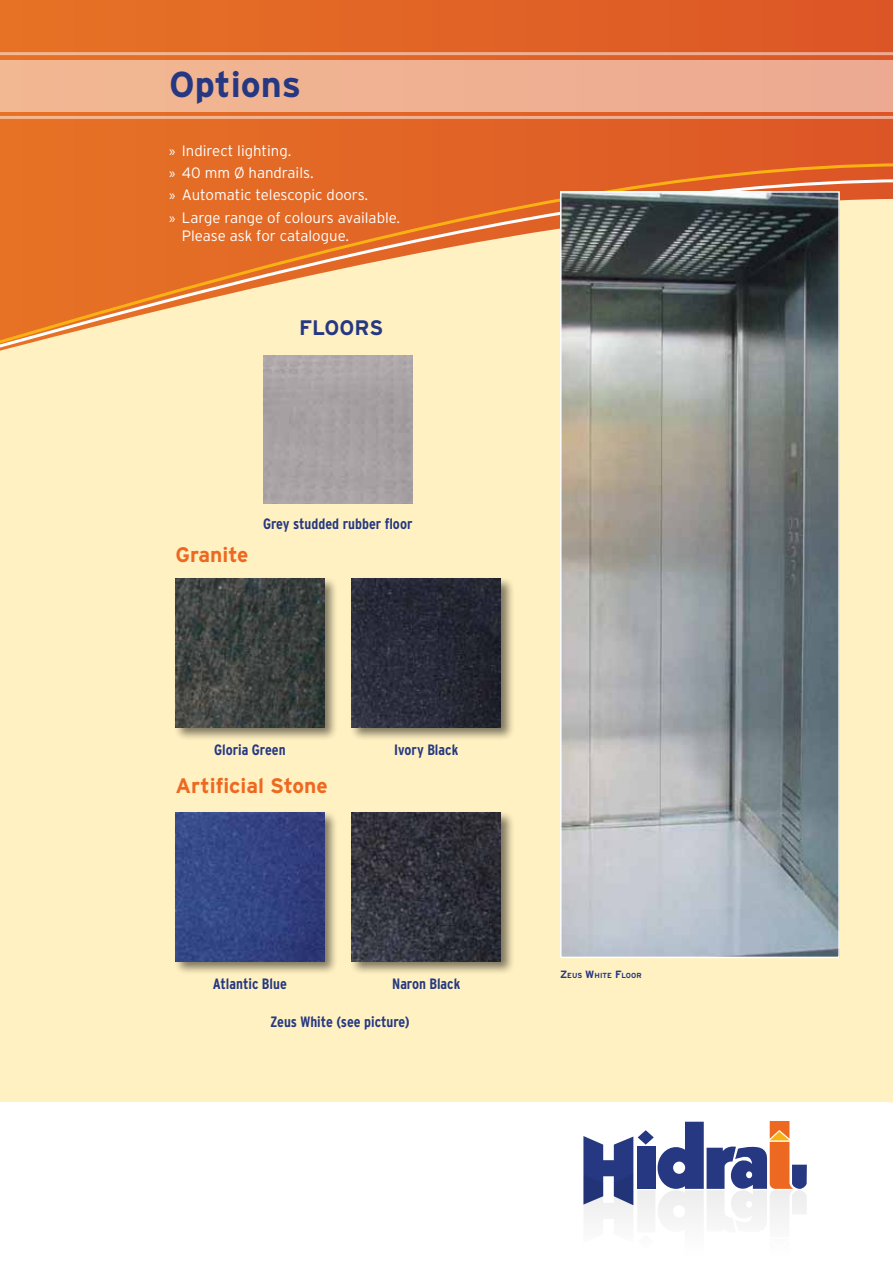
<style>
.page{position:relative;width:893px;height:1263px;background:#fff1c2}
.page>*{position:absolute;margin:0;border:0;box-sizing:border-box;transform-origin:0 0}
.t1{font:700 36px "Interstate";color:#253881}
.t2{font:700 21px "Interstate";color:#ed6921}
.t3{font:700 21px "Interstate";color:#253881}
.t4{font:300 15px/22.2px "Interstate";color:#fff}
.t5{font:700 condensed 15px "Interstate";color:#253881}
.t6{font:700 7.35px "Interstate";color:#253881}
.s1{font-family:"Myriad Pro";font-weight:400}
.s2{font-size:10.5px}
</style>
<div class="page">
<svg style="left:0;top:0;width:893px;height:504px"></svg>
<div style="left:0;top:1102px;width:893px;height:161px;background:#fff"></div>
<svg style="left:583px;top:1121px;width:224px;height:137px;background:#bebece"></svg>
<img style="left:563px;top:194px;width:274px;height:761px">
<div style="left:560px;top:191px;width:280px;height:767px;border:2px solid #fff"></div>
<svg style="left:0;top:52px;width:893px;height:67px;background:#eda683"></svg>
<div style="left:173px;top:810px;width:165px;height:165px;background:#000;opacity:.5"></div>
<img style="left:175px;top:812px;width:149px;height:149px">
<div style="left:263px;top:355px;width:149px;height:149px;background:#a8a2a4"></div>
<div style="left:350px;top:576px;width:165px;height:165px;background:#000;opacity:.5"></div>
<img style="left:352px;top:578px;width:149px;height:149px">
<div style="left:350px;top:810px;width:165px;height:165px;background:#000;opacity:.5"></div>
<img style="left:352px;top:812px;width:149px;height:149px">
<div style="left:173px;top:576px;width:165px;height:165px;background:#000;opacity:.5"></div>
<img style="left:175px;top:578px;width:149px;height:149px">
<h1 class="t1" style="left:169px;top:65px;width:134px">Options</h1>
<p class="t4" style="left:169px;top:139px;width:233px"><span class="s1">»</span> Indirect lighting.<br><span class="s1">»</span> 40 mm Ø handrails.<br><span class="s1">»</span> Automatic telescopic doors.<br><span class="s1">»</span> Large range of colours available.</p>
<p class="t4" style="left:182px;top:224px;width:169px">Please ask for catalogue.</p>
<h2 class="t3" style="left:299px;top:316px;width:86px">FLOORS</h2>
<h2 class="t2" style="left:175px;top:543px;width:75px">Granite</h2>
<p class="t5" style="left:263px;top:515px;width:151px">Grey studded rubber floor</p>
<p class="t5" style="left:214px;top:741px;width:73px">Gloria Green</p>
<p class="t5" style="left:394px;top:741px;width:66px">Ivory Black</p>
<h2 class="t2" style="left:175px;top:774px;width:154px">Artificial Stone</h2>
<p class="t5" style="left:213px;top:975px;width:76px">Atlantic Blue</p>
<p class="t5" style="left:392px;top:975px;width:70px">Naron Black</p>
<p class="t5" style="left:270px;top:1013px;width:141px">Zeus White (see picture)</p>
<p class="t6" style="left:560px;top:971px;width:83px"><span class="s2">Z</span>EUS <span class="s2">W</span>HITE <span class="s2">F</span>LOOR</p>
</div>
